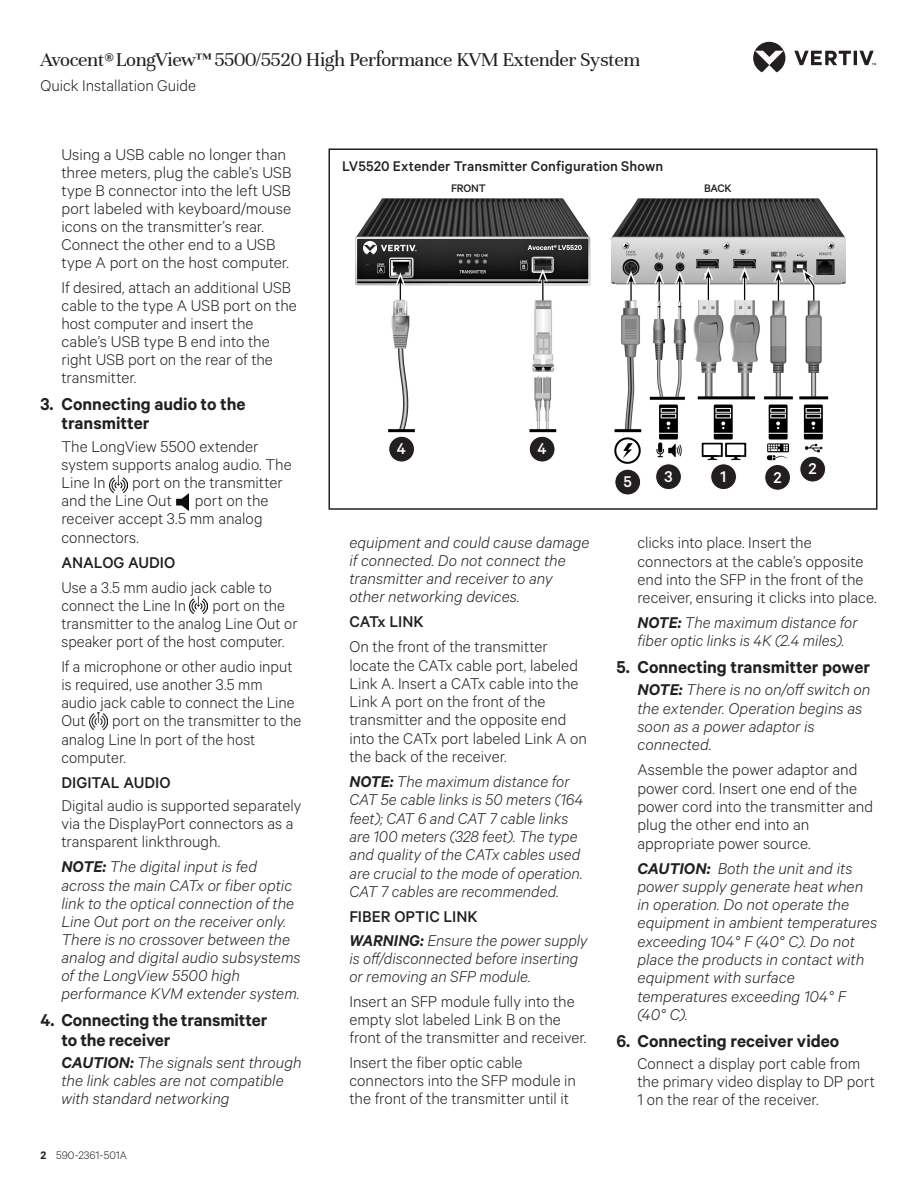
<style>
.page{position:relative;width:918px;height:1188px;background:#fff}
.page>*{position:absolute;margin:0;border:0;box-sizing:border-box;transform-origin:0 0}
.t1{font:21px "Unna";letter-spacing:-.02em;color:#231f20}
.t2{font:600 16.5px/19.8px "Calibre";color:#231f20}
.t3{font:300 15px/18.1px "Calibre";color:#231f20}
.t4{font:italic 300 15px/18.3px "Calibre";color:#231f20}
.t5{font:500 15px "Calibre";color:#231f20}
.t6{font:500 15px "Calibre";color:#fff}
.t7{font:500 13.5px "Calibre";letter-spacing:.005em;color:#231f20}
.t8{font:300 10.5px "Calibre";color:#231f20}
.t9{font:500 10.5px "Calibre";letter-spacing:-.02em;color:#231f20}
.s1{font-weight:600}
.s2{font-weight:500;font-style:normal}
</style>
<div class="page">
<svg style="left:753px;top:42px;width:123px;height:30px"></svg>
<img style="left:109px;top:475px;width:18px;height:18px">
<img style="left:176px;top:493px;width:13px;height:18px">
<img style="left:190px;top:596px;width:18px;height:18px">
<img style="left:89px;top:712px;width:18px;height:17px">
<div style="left:328px;top:148px;width:550px;height:362px;border:2px solid #231f20"></div>
<img style="left:355px;top:198px;width:491px;height:265px">
<div style="left:529px;top:436px;width:26px;height:26px;background:#231f20;border-radius:50%"></div>
<div style="left:529px;top:436px;width:27px;height:27px;border:1px solid #fff;border-radius:50%"></div>
<div style="left:615px;top:469px;width:26px;height:26px;background:#231f20;border-radius:50%"></div>
<div style="left:614px;top:469px;width:27px;height:27px;border:1px solid #fff;border-radius:50%"></div>
<div style="left:656px;top:464px;width:25px;height:26px;background:#231f20;border-radius:50%"></div>
<div style="left:655px;top:463px;width:27px;height:27px;border:1px solid #fff;border-radius:50%"></div>
<div style="left:711px;top:464px;width:26px;height:26px;background:#231f20;border-radius:50%"></div>
<div style="left:710px;top:463px;width:27px;height:27px;border:1px solid #fff;border-radius:50%"></div>
<div style="left:765px;top:464px;width:26px;height:26px;background:#231f20;border-radius:50%"></div>
<div style="left:764px;top:464px;width:27px;height:27px;border:1px solid #fff;border-radius:50%"></div>
<div style="left:800px;top:456px;width:26px;height:26px;background:#231f20;border-radius:50%"></div>
<div style="left:799px;top:456px;width:27px;height:27px;border:1px solid #fff;border-radius:50%"></div>
<div style="left:389px;top:436px;width:26px;height:26px;background:#231f20;border-radius:50%"></div>
<div style="left:388px;top:436px;width:27px;height:27px;border:1px solid #fff;border-radius:50%"></div>
<h1 class="t1" style="left:40px;top:48px;width:601px">Avocent® LongView™5500/5520 High Performance KVM Extender System</h1>
<p class="t3" style="left:40px;top:75px;width:157px">Quick Installation Guide</p>
<p class="t3" style="left:61px;top:145px;width:232px">Using a USB cable no longer than three meters, plug the cable’s USB type B connector into the left USB port labeled with keyboard/mouse icons on the transmitter’s rear.<br>Connect the other end to a USB type A port on the host computer.</p>
<p class="t3" style="left:61px;top:278px;width:237px">If desired, attach an additional USB cable to the type A USB port on the host computer and insert the cable’s USB type B end into the right USB port on the rear of the transmitter.</p>
<p class="t2" style="left:61px;top:393px;width:186px;text-indent:-21px">3. Connecting audio to the transmitter</p>
<p class="t3" style="left:61px;top:436px;width:232px">The LongView 5500 extender system supports analog audio. The<br>Line In</p>
<p class="t3" style="left:61px;top:473px;width:223px;text-indent:71px">port on the transmitter and the Line Out</p>
<p class="t3" style="left:61px;top:491px;width:209px;text-indent:133px">port on the receiver accept 3.5 mm analog connectors.</p>
<p class="t5" style="left:61px;top:552px;width:115px">ANALOG AUDIO</p>
<p class="t3" style="left:61px;top:577px;width:212px">Use a 3.5 mm audio jack cable to connect the Line In</p>
<p class="t3" style="left:61px;top:595px;width:238px;text-indent:151px">port on the transmitter to the analog Line Out or speaker port of the host computer.</p>
<p class="t3" style="left:61px;top:657px;width:235px">If a microphone or other audio input is required, use another 3.5 mm audio jack cable to connect the Line<br>Out</p>
<p class="t3" style="left:61px;top:711px;width:241px;text-indent:51px">port on the transmitter to the analog Line In port of the host computer.</p>
<p class="t5" style="left:61px;top:772px;width:111px">DIGITAL AUDIO</p>
<p class="t3" style="left:61px;top:796px;width:242px">Digital audio is supported separately via the DisplayPort connectors as a transparent linkthrough.</p>
<p class="t4" style="left:61px;top:857px;width:241px"><span class="s1">NOTE:</span> The digital input is fed across the main CATx or fiber optic link to the optical connection of the<br>Line Out port on the receiver only.<br>There is no crossover between the analog and digital audio subsystems of the LongView 5500 high performance KVM extender system.</p>
<p class="t2" style="left:61px;top:1010px;width:208px;text-indent:-21px">4. Connecting the transmitter to the receiver</p>
<p class="t4" style="left:61px;top:1053px;width:242px"><span class="s1">CAUTION:</span> The signals sent through the link cables are not compatible with standard networking</p>
<p class="t8" style="left:40px;top:1149px;width:88px"><span class="s1">2</span> 590-2361-501A</p>
<p class="t7" style="left:342px;top:157px;width:323px">LV5520 Extender Transmitter Configuration Shown</p>
<p class="t9" style="left:451px;top:181px;width:36px">FRONT</p>
<p class="t9" style="left:704px;top:181px;width:29px">BACK</p>
<p class="t6" style="left:397px;top:439px;width:11px">4</p>
<p class="t6" style="left:538px;top:439px;width:11px">4</p>
<p class="t6" style="left:623px;top:472px;width:10px">5</p>
<p class="t6" style="left:664px;top:466px;width:10px">3</p>
<p class="t6" style="left:721px;top:466px;width:7px">1</p>
<p class="t6" style="left:773px;top:467px;width:10px">2</p>
<p class="t6" style="left:808px;top:459px;width:10px">2</p>
<p class="t4" style="left:349px;top:533px;width:242px">equipment and could cause damage if connected. Do not connect the transmitter and receiver to any other networking devices.</p>
<p class="t5" style="left:349px;top:612px;width:76px">CATx LINK</p>
<p class="t3" style="left:349px;top:637px;width:239px">On the front of the transmitter locate the CATx cable port, labeled<br>Link A. Insert a CATx cable into the<br>Link A port on the front of the transmitter and the opposite end into the CATx port labeled Link A on the back of the receiver.</p>
<p class="t4" style="left:349px;top:772px;width:235px"><span class="s1">NOTE:</span> The maximum distance for CAT 5e cable links is 50 meters (164 feet); CAT 6 and CAT 7 cable links are 100 meters (328 feet). The type and quality of the CATx cables used are crucial to the mode of operation.<br>CAT 7 cables are recommended.</p>
<p class="t4" style="left:349px;top:903px;width:240px;line-height:24.8px"><span class="s2">FIBER OPTIC LINK<br></span><span class="s1">WARNING:</span> Ensure the power supply</p>
<p class="t4" style="left:349px;top:949px;width:230px">is off/disconnected before inserting or removing an SFP module.</p>
<p class="t3" style="left:349px;top:992px;width:238px">Insert an SFP module fully into the empty slot labeled Link B on the front of the transmitter and receiver.</p>
<p class="t3" style="left:349px;top:1053px;width:228px">Insert the fiber optic cable connectors into the SFP module in the front of the transmitter until it</p>
<p class="t3" style="left:637px;top:533px;width:241px">clicks into place. Insert the connectors at the cable’s opposite end into the SFP in the front of the receiver, ensuring it clicks into place.</p>
<p class="t4" style="left:637px;top:613px;width:222px"><span class="s1">NOTE:</span> The maximum distance for fiber optic links is 4K (2.4 miles).</p>
<p class="t2" style="left:616px;top:656px;width:255px">5. Connecting transmitter power</p>
<p class="t4" style="left:637px;top:680px;width:235px"><span class="s1">NOTE:</span> There is no on/off switch on the extender. Operation begins as soon as a power adaptor is connected.</p>
<p class="t3" style="left:637px;top:760px;width:237px">Assemble the power adaptor and power cord. Insert one end of the power cord into the transmitter and plug the other end into an appropriate power source.</p>
<p class="t4" style="left:637px;top:858px;width:241px"><span class="s1">CAUTION:</span> Both the unit and its power supply generate heat when in operation. Do not operate the equipment in ambient temperatures exceeding 104° F (40° C). Do not place the products in contact with equipment with surface temperatures exceeding 104° F (40° C).</p>
<p class="t2" style="left:616px;top:1030px;width:224px">6. Connecting receiver video</p>
<p class="t3" style="left:637px;top:1054px;width:239px">Connect a display port cable from the primary video display to DP port<br>1 on the rear of the receiver.</p>
</div>
